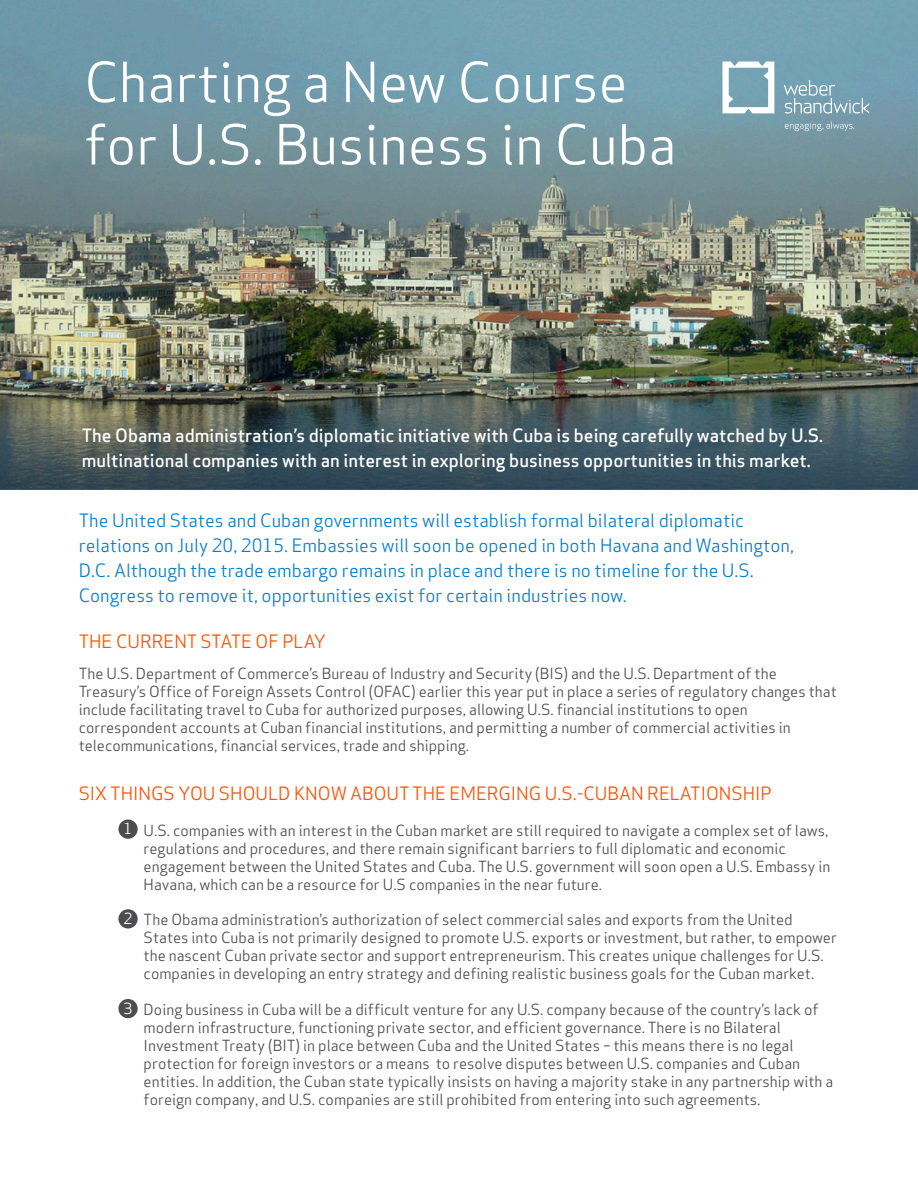
<style>
.page{position:relative;width:918px;height:1188px;background:#fff}
.page>*{position:absolute;margin:0;border:0;box-sizing:border-box;transform-origin:0 0}
.t1{font:54px/62.4px "Apex Sans";color:#fff}
.t2{font:18px/25.2px "Apex Sans";color:#0a7eca}
.t3{font:500 18px/25.2px "Apex Sans";color:#fff}
.t4{font:18px "Apex Sans";color:#ff5000}
.List_Paragraph{font:15px/18px "Apex Sans";color:#4d4d4f}
.t5{font:15px "Apex Sans";color:#fff}
</style>
<div class="page">
<div style="left:118px;top:820px;width:20px;height:19px;background:#4d4d4f;border-radius:50%"></div>
<div style="left:118px;top:909px;width:20px;height:19px;background:#4d4d4f;border-radius:50%"></div>
<div style="left:118px;top:999px;width:20px;height:19px;background:#4d4d4f;border-radius:50%"></div>
<img style="left:0;top:0;width:918px;height:490px">
<svg style="left:723px;top:61px;width:146px;height:70px;background:#8aaebb"></svg>
<svg style="left:0;top:406px;width:918px;height:83px;background:#43565c"></svg>
<p class="t1" style="left:84px;top:46px;width:594px">Charting a New Course for U.S. Business in Cuba</p>
<p class="t3" style="left:82px;top:420px;width:743px">The Obama administration’s diplomatic initiative with Cuba is being carefully watched by U.S. multinational companies with an interest in exploring business opportunities in this market.</p>
<p class="t2" style="left:79px;top:506px;width:717px">The United States and Cuban governments will establish formal bilateral diplomatic relations on July 20, 2015. Embassies will soon be opened in both Havana and Washington, D.C. Although the trade embargo remains in place and there is no timeline for the U.S.<br>Congress to remove it, opportunities exist for certain industries now.</p>
<p class="t4" style="left:79px;top:627px;width:249px">THE CURRENT STATE OF PLAY</p>
<p class="List_Paragraph" style="left:79px;top:664px;width:760px">The U.S. Department of Commerce’s Bureau of Industry and Security (BIS) and the U.S. Department of the Treasury’s Office of Foreign Assets Control (OFAC) earlier this year put in place a series of regulatory changes that include facilitating travel to Cuba for authorized purposes, allowing U.S. financial institutions to open correspondent accounts at Cuban financial institutions, and permitting a number of commercial activities in telecommunications, financial services, trade and shipping.</p>
<p class="t4" style="left:79px;top:779px;width:694px">SIX THINGS YOU SHOULD KNOW ABOUT THE EMERGING U.S.-CUBAN RELATIONSHIP</p>
<p class="t5" style="left:124px;top:817px;width:10px">1</p>
<p class="List_Paragraph" style="left:144px;top:820px;width:688px">U.S. companies with an interest in the Cuban market are still required to navigate a complex set of laws, regulations and procedures, and there remain significant barriers to full diplomatic and economic engagement between the United States and Cuba. The U.S. government will soon open a U.S. Embassy in Havana, which can be a resource for U.S companies in the near future.</p>
<p class="t5" style="left:124px;top:906px;width:10px">2</p>
<p class="List_Paragraph" style="left:144px;top:910px;width:695px">The Obama administration’s authorization of select commercial sales and exports from the United States into Cuba is not primarily designed to promote U.S. exports or investment, but rather, to empower the nascent Cuban private sector and support entrepreneurism. This creates unique challenges for U.S. companies in developing an entry strategy and defining realistic business goals for the Cuban market.</p>
<p class="t5" style="left:124px;top:996px;width:10px">3</p>
<p class="List_Paragraph" style="left:144px;top:999px;width:691px">Doing business in Cuba will be a difficult venture for any U.S. company because of the country’s lack of modern infrastructure, functioning private sector, and efficient governance. There is no Bilateral Investment Treaty (BIT) in place between Cuba and the United States – this means there is no legal protection for foreign investors or a means to resolve disputes between U.S. companies and Cuban entities. In addition, the Cuban state typically insists on having a majority stake in any partnership with a foreign company, and U.S. companies are still prohibited from entering into such agreements.</p>
</div>
